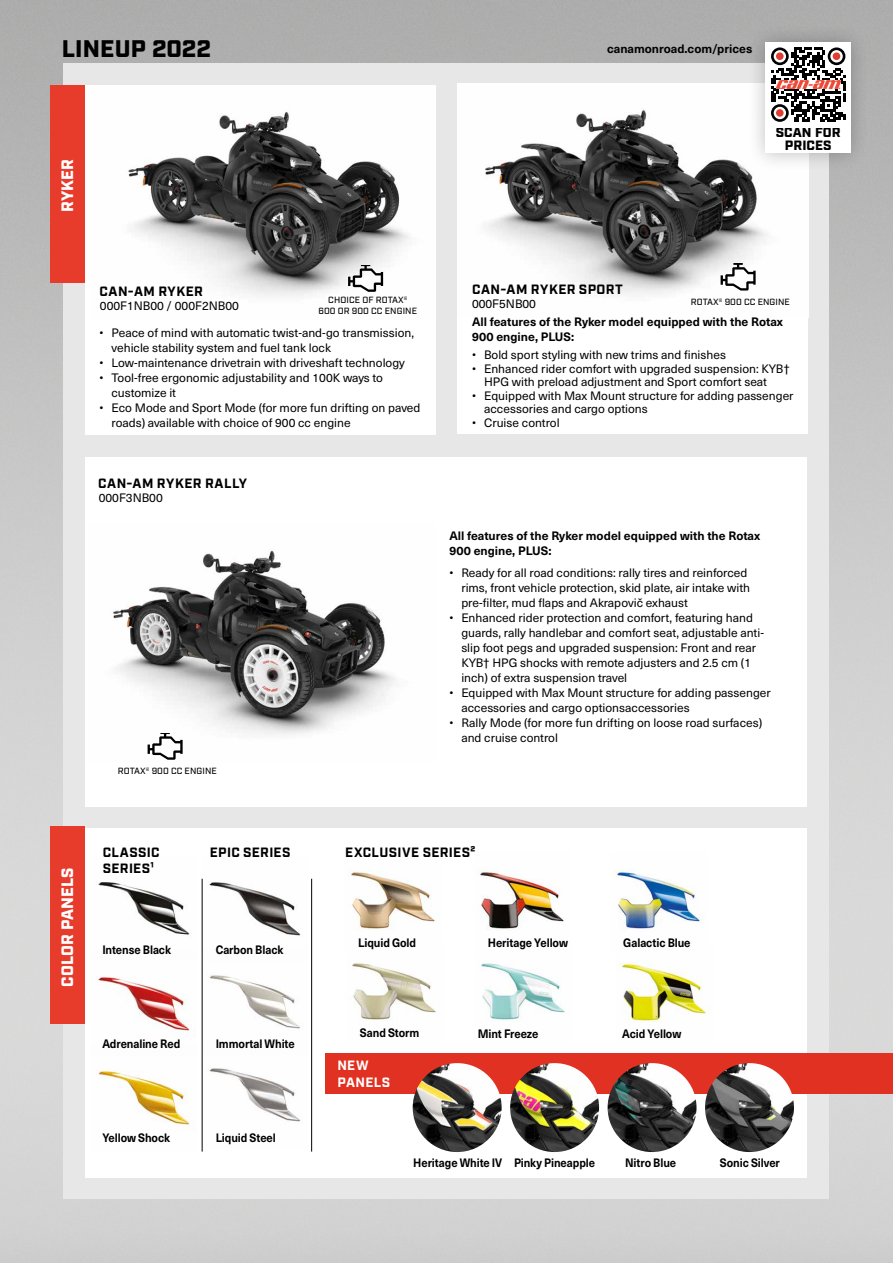
<style>
.page{position:relative;width:893px;height:1263px;background:#fff}
.page>*{position:absolute;margin:0;border:0;box-sizing:border-box;transform-origin:0 0}
.t1{font:900 24px "Industry";letter-spacing:.01em;color:#000}
.t2{font:900 16.5px "Industry";letter-spacing:.01em;color:#fff}
.t3{font:700 13.5px/15.5px "Industry";letter-spacing:.03em;color:#000}
.t4{font:900 13.5px/13.5px "Industry";letter-spacing:.01em;color:#000;text-align:center}
.t5{font:700 13.5px/16.5px "Industry";letter-spacing:.025em;color:#fff}
.t6{font:12px/15px "Neue Haas Unica W1 G";color:#000}
.t7{font:700 12px "Neue Haas Unica W1 G";letter-spacing:-.005em;color:#000;scale:.92 1}
.t8{font:700 12px/14.4px "Neue Haas Unica W1 G";letter-spacing:-.005em;color:#000}
.t9{font:500 9px/10.8px "Industry";letter-spacing:.01em;color:#000;text-align:center}
</style>
<div class="page">
<img style="left:0;top:0;width:892px;height:1263px">
<hr style="left:892px;top:0;width:1px;height:1263px;background:#000">
<div style="left:64px;top:64px;width:765px;height:1135px;background:#e7e7e7"></div>
<div style="left:85px;top:85px;width:351px;height:350px;background:#fff"></div>
<div style="left:457px;top:84px;width:351px;height:350px;background:#fff"></div>
<div style="left:85px;top:456px;width:722px;height:350px;background:#fff"></div>
<div style="left:85px;top:828px;width:722px;height:350px;background:#fff"></div>
<img style="left:128px;top:112px;width:282px;height:184px">
<img style="left:485px;top:110px;width:282px;height:184px">
<img style="left:113px;top:550px;width:282px;height:204px">
<svg style="left:348px;top:265px;width:35px;height:27px"></svg>
<svg style="left:721px;top:264px;width:35px;height:27px"></svg>
<div style="left:51px;top:85px;width:34px;height:197px;background:#e73b2b"></div>
<div style="left:51px;top:827px;width:34px;height:197px;background:#e73b2b"></div>
<img style="left:209px;top:975px;width:92px;height:54px">
<img style="left:209px;top:882px;width:92px;height:54px">
<img style="left:209px;top:1068px;width:92px;height:54px">
<img style="left:98px;top:882px;width:92px;height:53px">
<img style="left:98px;top:977px;width:92px;height:56px">
<img style="left:98px;top:1070px;width:98px;height:61px">
<img style="left:351px;top:871px;width:84px;height:59px">
<img style="left:480px;top:869px;width:84px;height:60px">
<img style="left:612px;top:870px;width:91px;height:60px">
<img style="left:616px;top:964px;width:94px;height:58px">
<img style="left:352px;top:963px;width:84px;height:57px">
<img style="left:481px;top:963px;width:84px;height:58px">
<div style="left:325px;top:1053px;width:568px;height:40px;background:#e13122"></div>
<img style="left:413px;top:1063px;width:89px;height:89px;border-radius:44px">
<img style="left:510px;top:1063px;width:89px;height:89px;border-radius:44px">
<img style="left:608px;top:1063px;width:88px;height:89px;border-radius:44px">
<img style="left:705px;top:1063px;width:89px;height:89px;border-radius:44px">
<svg style="left:148px;top:733px;width:35px;height:27px"></svg>
<hr style="left:202px;top:879px;width:1px;height:272px;background:#000">
<hr style="left:311px;top:879px;width:1px;height:272px;background:#000">
<div style="left:746px;top:23px;width:124px;height:149px;background:#000;opacity:.25"></div>
<div style="left:766px;top:42px;width:85px;height:111px;background:#fff"></div>
<svg style="left:771px;top:47px;width:75px;height:75px"></svg>
<div style="left:776px;top:52px;width:8px;height:8px;background:#e03c31;border-radius:50%"></div>
<div style="left:833px;top:52px;width:7px;height:8px;background:#e03c31;border-radius:50%"></div>
<div style="left:776px;top:109px;width:8px;height:8px;background:#e03c31;border-radius:50%"></div>
<img style="left:776px;top:80px;width:64px;height:9px">
<h1 class="t1" style="left:62px;top:34px;width:151px">LINEUP 2022</h1>
<h2 class="t2" style="left:57px;top:212px;width:55px;rotate:-90deg">RYKER</h2>
<p class="t8" style="left:607px;top:41px;width:147px">canamonroad.com/prices</p>
<p class="t4" style="left:776px;top:126px;width:66px">SCAN FOR<br>PRICES</p>
<p class="t3" style="left:100px;top:284px;width:105px">CAN-AM RYKER</p>
<p class="t3" style="left:472px;top:283px;width:152px">CAN-AM RYKER SPORT</p>
<p class="t9" style="left:319px;top:295px;width:100px">CHOICE OF ROTAX®<br>600 OR 900 CC ENGINE</p>
<p class="t9" style="left:691px;top:297px;width:101px">ROTAX® 900 CC ENGINE</p>
<p class="t6" style="left:100px;top:297px;width:140px">000F1NB00 / 000F2NB00</p>
<p class="t6" style="left:472px;top:296px;width:65px">000F5NB00</p>
<p class="t6" style="left:112px;top:324px;width:304px;text-indent:-12px">• Peace of mind with automatic twist-and-go transmission, vehicle stability system and fuel tank lock</p>
<p class="t6" style="left:100px;top:354px;width:307px">• Low-maintenance drivetrain with driveshaft technology</p>
<p class="t6" style="left:112px;top:369px;width:273px;text-indent:-12px">• Tool-free ergonomic adjustability and 100K ways to customize it</p>
<p class="t6" style="left:112px;top:399px;width:310px;text-indent:-12px">• Eco Mode and Sport Mode (for more fun drifting on paved roads) available with choice of 900 cc engine</p>
<p class="t3" style="left:98px;top:476px;width:150px">CAN-AM RYKER RALLY</p>
<p class="t6" style="left:99px;top:489px;width:65px">000F3NB00</p>
<p class="t9" style="left:118px;top:766px;width:101px">ROTAX® 900 CC ENGINE</p>
<p class="t8" style="left:472px;top:314px;width:312px">All features of the Ryker model equipped with the Rotax<br>900 engine, PLUS:</p>
<p class="t6" style="left:472px;top:347px;width:255px">• Bold sport styling with new trims and finishes</p>
<p class="t6" style="left:484px;top:361px;width:307px;line-height:13.5px;text-indent:-12px">• Enhanced rider comfort with upgraded suspension: KYB†<br>HPG with preload adjustment and Sport comfort seat</p>
<p class="t6" style="left:484px;top:388px;width:311px;line-height:13.5px;text-indent:-12px">• Equipped with Max Mount structure for adding passenger accessories and cargo options</p>
<p class="t6" style="left:472px;top:414px;width:89px">• Cruise control</p>
<p class="t8" style="left:449px;top:528px;width:312px">All features of the Ryker model equipped with the Rotax<br>900 engine, PLUS:</p>
<p class="t6" style="left:461px;top:565px;width:290px;text-indent:-12px">• Ready for all road conditions: rally tires and reinforced rims, front vehicle protection, skid plate, air intake with pre-filter, mud flaps and Akrapovič exhaust</p>
<p class="t6" style="left:461px;top:610px;width:304px;text-indent:-12px">• Enhanced rider protection and comfort, featuring hand guards, rally handlebar and comfort seat, adjustable anti&shy;slip foot pegs and upgraded suspension: Front and rear KYB† HPG shocks with remote adjusters and 2.5 cm (1 inch) of extra suspension travel</p>
<p class="t6" style="left:461px;top:685px;width:311px;text-indent:-12px">• Equipped with Max Mount structure for adding passenger accessories and cargo optionsaccessories</p>
<p class="t6" style="left:461px;top:715px;width:302px;text-indent:-12px">• Rally Mode (for more fun drifting on loose road surfaces) and cruise control</p>
<h2 class="t2" style="left:57px;top:987px;width:120px;rotate:-90deg">COLOR PANELS</h2>
<p class="t3" style="left:103px;top:846px;width:58px">CLASSIC<br>SERIES¹</p>
<p class="t3" style="left:345px;top:846px;width:132px">EXCLUSIVE SERIES²</p>
<p class="t3" style="left:210px;top:846px;width:82px">EPIC SERIES</p>
<p class="t7" style="left:102px;top:941px;width:76px">Intense Black</p>
<p class="t7" style="left:216px;top:940px;width:75px">Carbon Black</p>
<p class="t7" style="left:358px;top:933px;width:65px">Liquid Gold</p>
<p class="t7" style="left:488px;top:933px;width:89px">Heritage Yellow</p>
<p class="t7" style="left:102px;top:1035px;width:86px">Adrenaline Red</p>
<p class="t7" style="left:102px;top:1129px;width:75px">Yellow Shock</p>
<p class="t7" style="left:216px;top:1034px;width:87px">Immortal White</p>
<p class="t7" style="left:216px;top:1128px;width:67px">Liquid Steel</p>
<p class="t7" style="left:360px;top:1023px;width:66px">Sand Storm</p>
<p class="t7" style="left:478px;top:1024px;width:68px">Mint Freeze</p>
<p class="t5" style="left:337px;top:1058px;width:54px">NEW<br>PANELS</p>
<p class="t7" style="left:623px;top:933px;width:75px">Galactic Blue</p>
<p class="t7" style="left:622px;top:1025px;width:66px">Acid Yellow</p>
<p class="t7" style="left:413px;top:1153px;width:98px">Heritage White IV</p>
<p class="t7" style="left:514px;top:1154px;width:90px">Pinky Pineapple</p>
<p class="t7" style="left:625px;top:1154px;width:57px">Nitro Blue</p>
<p class="t7" style="left:720px;top:1153px;width:67px">Sonic Silver</p>
</div>
